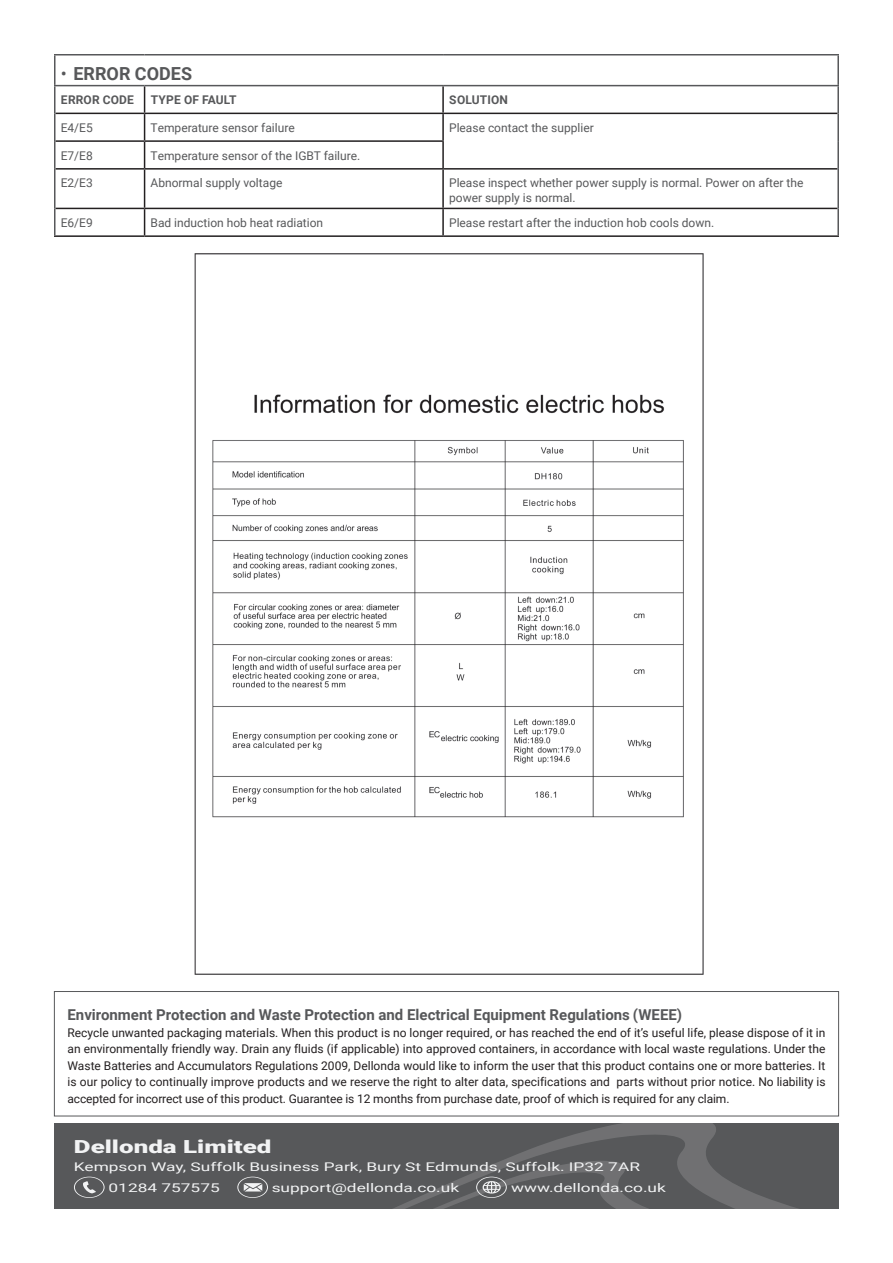
<style>
.page{position:relative;width:893px;height:1263px;background:#fff}
.page>*{position:absolute;margin:0;border:0;box-sizing:border-box;transform-origin:0 0}
.t1{font:900 18px "Roboto";color:#f2f3f4;scale:1.44 1}
.t2{font:700 18px "Roboto";color:#57585a}
.Section_Header{font:700 15px "Roboto";color:#57585a}
.Weee_Regulation_Body{font:12px/16.5px "Roboto";letter-spacing:-.01em;color:#231f20;text-align:justify}
.Main_Copy__DO_NOT_MO{font:12px/15px "Roboto";color:#57585a}
.t3{font:12px/21px "Roboto";color:#f2f3f4;scale:1.44 1}
.Body{font:700 12px "Roboto";letter-spacing:.01em;color:#57585a}
.s1{font-weight:400}
</style>
<div class="page">
<hr style="left:442px;top:86px;width:2px;height:27px;background:#231f20">
<hr style="left:56px;top:113px;width:89px;height:1px;background:#231f20">
<hr style="left:145px;top:113px;width:298px;height:1px;background:#231f20">
<hr style="left:443px;top:113px;width:394px;height:1px;background:#231f20">
<hr style="left:442px;top:114px;width:2px;height:26px;background:#231f20">
<hr style="left:56px;top:140px;width:89px;height:2px;background:#231f20">
<hr style="left:145px;top:140px;width:299px;height:2px;background:#231f20">
<svg style="left:144px;top:86px;width:1px;height:82px"></svg>
<hr style="left:442px;top:142px;width:2px;height:26px;background:#231f20">
<hr style="left:56px;top:168px;width:89px;height:2px;background:#231f20">
<hr style="left:145px;top:168px;width:298px;height:2px;background:#231f20">
<hr style="left:144px;top:170px;width:1px;height:38px;background:#231f20">
<hr style="left:443px;top:168px;width:394px;height:2px;background:#231f20">
<hr style="left:442px;top:170px;width:2px;height:38px;background:#231f20">
<hr style="left:56px;top:208px;width:89px;height:1px;background:#231f20">
<hr style="left:145px;top:208px;width:298px;height:1px;background:#231f20">
<svg style="left:144px;top:209px;width:1px;height:26px"></svg>
<hr style="left:443px;top:208px;width:394px;height:1px;background:#231f20">
<hr style="left:442px;top:209px;width:2px;height:26px;background:#231f20">
<hr style="left:54px;top:235px;width:91px;height:2px;background:#231f20">
<hr style="left:145px;top:235px;width:298px;height:2px;background:#231f20">
<hr style="left:443px;top:235px;width:396px;height:2px;background:#231f20">
<hr style="left:54px;top:54px;width:91px;height:2px;background:#57585a">
<hr style="left:54px;top:56px;width:2px;height:29px;background:#57585a">
<hr style="left:145px;top:54px;width:298px;height:2px;background:#57585a">
<hr style="left:443px;top:54px;width:396px;height:2px;background:#57585a">
<hr style="left:837px;top:56px;width:2px;height:29px;background:#57585a">
<hr style="left:54px;top:85px;width:91px;height:1px;background:#57585a">
<hr style="left:54px;top:86px;width:2px;height:27px;background:#57585a">
<hr style="left:145px;top:85px;width:298px;height:1px;background:#57585a">
<hr style="left:443px;top:85px;width:396px;height:1px;background:#57585a">
<hr style="left:837px;top:86px;width:2px;height:27px;background:#57585a">
<hr style="left:54px;top:113px;width:2px;height:28px;background:#57585a">
<hr style="left:837px;top:113px;width:2px;height:28px;background:#57585a">
<hr style="left:54px;top:141px;width:2px;height:28px;background:#57585a">
<hr style="left:837px;top:141px;width:2px;height:28px;background:#57585a">
<hr style="left:54px;top:169px;width:2px;height:39px;background:#57585a">
<hr style="left:837px;top:169px;width:2px;height:39px;background:#57585a">
<hr style="left:54px;top:208px;width:2px;height:27px;background:#57585a">
<hr style="left:837px;top:208px;width:2px;height:27px;background:#57585a">
<div style="left:54px;top:991px;width:785px;height:125px;border:1px solid #57585a"></div>
<div style="left:54px;top:1124px;width:785px;height:85px;background:#57585a"></div>
<svg style="left:74px;top:1177px;width:31px;height:21px"></svg>
<svg style="left:237px;top:1177px;width:31px;height:21px"></svg>
<svg style="left:393px;top:1124px;width:406px;height:85px"></svg>
<img style="left:194px;top:253px;width:510px;height:722px">
<p class="t2" style="left:61px;top:61px;width:133px"><span class="s1">•</span> ERROR CODES</p>
<p class="Body" style="left:61px;top:92px;width:74px">ERROR CODE</p>
<p class="Body" style="left:151px;top:92px;width:87px">TYPE OF FAULT</p>
<p class="Body" style="left:449px;top:92px;width:60px">SOLUTION</p>
<p class="Main_Copy__DO_NOT_MO" style="left:61px;top:120px;width:34px">E4/E5</p>
<p class="Main_Copy__DO_NOT_MO" style="left:151px;top:120px;width:146px">Temperature sensor failure</p>
<p class="Main_Copy__DO_NOT_MO" style="left:449px;top:120px;width:146px">Please contact the supplier</p>
<p class="Main_Copy__DO_NOT_MO" style="left:61px;top:147px;width:34px">E7/E8</p>
<p class="Main_Copy__DO_NOT_MO" style="left:151px;top:147px;width:211px">Temperature sensor of the IGBT failure.</p>
<p class="Main_Copy__DO_NOT_MO" style="left:61px;top:175px;width:34px">E2/E3</p>
<p class="Main_Copy__DO_NOT_MO" style="left:151px;top:175px;width:133px">Abnormal supply voltage</p>
<p class="Main_Copy__DO_NOT_MO" style="left:449px;top:175px;width:356px">Please inspect whether power supply is normal. Power on after the power supply is normal.</p>
<p class="Main_Copy__DO_NOT_MO" style="left:61px;top:215px;width:34px">E6/E9</p>
<p class="Main_Copy__DO_NOT_MO" style="left:151px;top:215px;width:174px">Bad induction hob heat radiation</p>
<p class="Main_Copy__DO_NOT_MO" style="left:449px;top:215px;width:267px">Please restart after the induction hob cools down.</p>
<p class="Section_Header" style="left:68px;top:1004px;width:616px">Environment Protection and Waste Protection and Electrical Equipment Regulations (WEEE)</p>
<p class="Weee_Regulation_Body" style="left:68px;top:1024px;width:760px">Recycle unwanted packaging materials. When this product is no longer required, or has reached the end of it’s useful life, please dispose of it in an environmentally friendly way. Drain any fluids (if applicable) into approved containers, in accordance with local waste regulations. Under the Waste Batteries and Accumulators Regulations 2009, Dellonda would like to inform the user that this product contains one or more batteries. It is our policy to continually improve products and we reserve the right to alter data, specifications and parts without prior notice. No liability is accepted for incorrect use of this product. Guarantee is 12 months from purchase date, proof of which is required for any claim.</p>
<p class="t1" style="left:74px;top:1133px;width:139px">Dellonda Limited</p>
<p class="t3" style="left:109px;top:1155px;width:371px;text-indent:-35px">Kempson Way, Suffolk Business Park, Bury St Edmunds, Suffolk. IP32 7AR<br>01284 757575</p>
<p class="t3" style="left:272px;top:1176px;width:132px">support@dellonda.co.uk</p>
<p class="t3" style="left:511px;top:1176px;width:109px">www.dellonda.co.uk</p>
</div>
